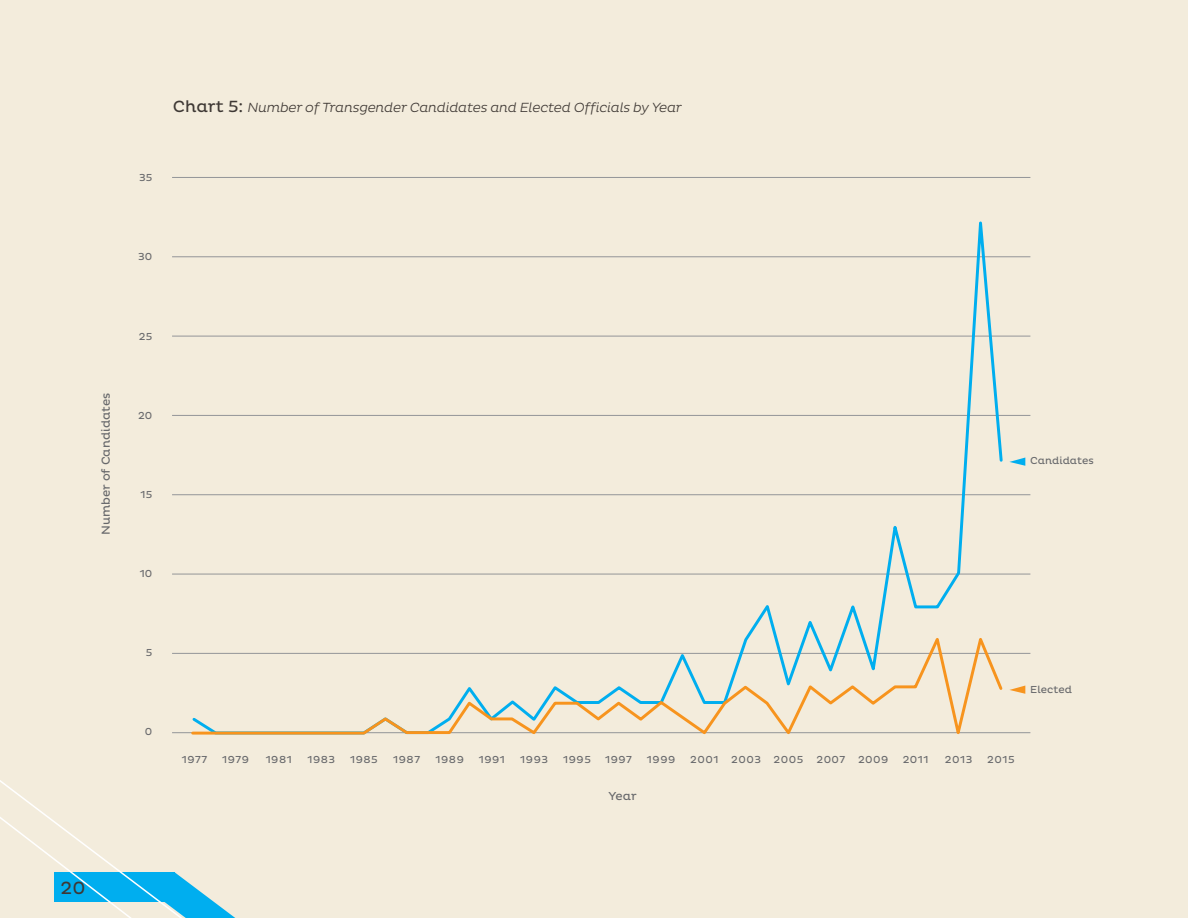
<style>
.page{position:relative;width:1188px;height:918px;background:#f3ecdc}
.page>*{position:absolute;margin:0;border:0;box-sizing:border-box;transform-origin:0 0}
.t1{font:18px "Pluto";color:#3e3834}
.t2{font:italic 300 13.5px "Pluto";letter-spacing:-.02em;color:#3e3834}
.t3{font:11.85px "Pluto";color:#67686b}
.t4{font:10.35px "Pluto";letter-spacing:.05em;color:#67686b}
.t5{font:10.35px "Pluto";color:#67686b}
.s1{font-weight:400;font-style:normal;font-size:16.5px}
</style>
<div class="page">
<svg style="left:0;top:780px;width:235px;height:138px"></svg>
<hr style="left:172px;top:257px;width:858px;height:1px;background:#939598">
<hr style="left:172px;top:336px;width:858px;height:1px;background:#939598">
<hr style="left:172px;top:415px;width:858px;height:1px;background:#939598">
<hr style="left:172px;top:494px;width:858px;height:1px;background:#939598">
<hr style="left:172px;top:574px;width:858px;height:1px;background:#939598">
<hr style="left:172px;top:653px;width:858px;height:1px;background:#939598">
<hr style="left:172px;top:177px;width:858px;height:1px;background:#939598">
<hr style="left:172px;top:732px;width:858px;height:1px;background:#939598">
<svg style="left:1009px;top:686px;width:16px;height:8px"></svg>
<svg style="left:1009px;top:458px;width:16px;height:8px"></svg>
<svg style="left:190px;top:221px;width:814px;height:409px"></svg>
<svg style="left:190px;top:630px;width:815px;height:105px"></svg>
<h2 class="t2" style="left:173px;top:100px;width:511px"><span class="s1">Chart 5:</span> Number of Transgender Candidates and Elected Officials by Year</h2>
<p class="t4" style="left:139px;top:172px;width:15px">35</p>
<p class="t4" style="left:138px;top:251px;width:16px">30</p>
<p class="t3" style="left:99px;top:535px;width:144px;rotate:-90deg">Number of Candidates</p>
<p class="t4" style="left:139px;top:330px;width:15px">25</p>
<p class="t4" style="left:138px;top:409px;width:16px">20</p>
<p class="t4" style="left:141px;top:488px;width:13px">15</p>
<p class="t4" style="left:140px;top:568px;width:14px">10</p>
<p class="t5" style="left:1030px;top:455px;width:65px">Candidates</p>
<p class="t4" style="left:146px;top:647px;width:8px">5</p>
<p class="t4" style="left:145px;top:726px;width:9px">0</p>
<p class="t5" style="left:1030px;top:683px;width:43px">Elected</p>
<p class="t4" style="left:182px;top:753px;width:27px">1977</p>
<p class="t4" style="left:222px;top:753px;width:28px">1979</p>
<p class="t4" style="left:266px;top:753px;width:28px">1981</p>
<p class="t4" style="left:307px;top:753px;width:29px">1983</p>
<p class="t4" style="left:350px;top:753px;width:29px">1985</p>
<p class="t4" style="left:393px;top:753px;width:28px">1987</p>
<p class="t4" style="left:436px;top:753px;width:30px">1989</p>
<p class="t4" style="left:479px;top:753px;width:28px">1991</p>
<p class="t4" style="left:520px;top:753px;width:29px">1993</p>
<p class="t4" style="left:563px;top:753px;width:29px">1995</p>
<p class="t4" style="left:605px;top:753px;width:28px">1997</p>
<p class="t4" style="left:647px;top:753px;width:30px">1999</p>
<p class="t4" style="left:690px;top:753px;width:115px">2001 2003 2005</p>
<p class="t4" style="left:816px;top:753px;width:74px">2007 2009</p>
<p class="t4" style="left:903px;top:753px;width:28px">2011</p>
<p class="t4" style="left:945px;top:753px;width:29px">2013</p>
<p class="t4" style="left:987px;top:753px;width:29px">2015</p>
<p class="t3" style="left:609px;top:789px;width:30px">Year</p>
<h1 class="t1" style="left:61px;top:878px;width:26px">20</h1>
</div>
